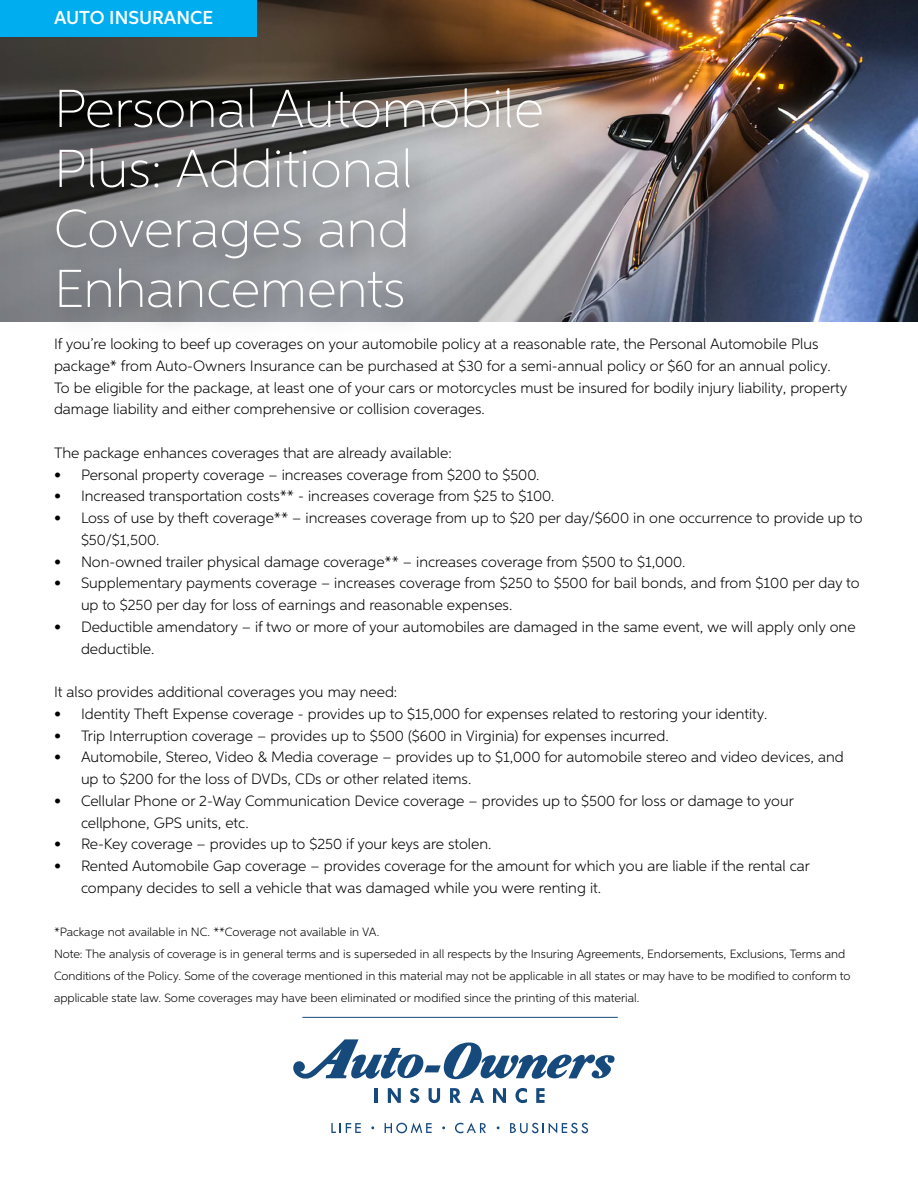
<style>
.page{position:relative;width:918px;height:1188px;background:#fff}
.page>*{position:absolute;margin:0;border:0;box-sizing:border-box;transform-origin:0 0}
.t1{font:100 53.4px/60px "Aspira";color:#fff}
.t2{font:600 18.75px "Aspira";color:#fff}
.t3{font:300 15px/21.8px "Aspira";color:#000}
.t4{font:300 12px/21.8px "Aspira";color:#000}
</style>
<div class="page">
<img style="left:0;top:0;width:918px;height:322px">
<div style="left:45px;top:78px;width:529px;height:262px;background:#000;opacity:.54"></div>
<div style="left:0;top:0;width:256px;height:36px;background:#00aeef"></div>
<svg style="left:293px;top:1039px;width:322px;height:41px"></svg>
<hr style="left:375px;top:1088px;width:3px;height:15px;background:#174a7c">
<svg style="left:388px;top:1088px;width:13px;height:15px"></svg>
<svg style="left:410px;top:1088px;width:9px;height:15px"></svg>
<svg style="left:429px;top:1088px;width:11px;height:15px"></svg>
<svg style="left:450px;top:1088px;width:11px;height:15px"></svg>
<svg style="left:470px;top:1088px;width:14px;height:15px"></svg>
<svg style="left:493px;top:1088px;width:13px;height:15px"></svg>
<svg style="left:515px;top:1088px;width:12px;height:15px"></svg>
<svg style="left:536px;top:1088px;width:9px;height:15px"></svg>
<svg style="left:331px;top:1123px;width:30px;height:10px"></svg>
<svg style="left:385px;top:1123px;width:47px;height:10px"></svg>
<svg style="left:455px;top:1123px;width:31px;height:10px"></svg>
<svg style="left:510px;top:1123px;width:78px;height:10px"></svg>
<hr style="left:302px;top:1017px;width:316px;height:1px;background:#174a7c">
<p class="t2" style="left:54px;top:6px;width:161px">AUTO INSURANCE</p>
<h1 class="t1" style="left:54px;top:77px;width:491px">Personal Automobile<br>Plus: Additional<br>Coverages and<br>Enhancements</h1>
<p class="t3" style="left:54px;top:333px;width:795px">If you’re looking to beef up coverages on your automobile policy at a reasonable rate, the Personal Automobile Plus package* from Auto-Owners Insurance can be purchased at $30 for a semi-annual policy or $60 for an annual policy.<br>To be eligible for the package, at least one of your cars or motorcycles must be insured for bodily injury liability, property damage liability and either comprehensive or collision coverages.</p>
<p class="t3" style="left:54px;top:442px;width:399px">The package enhances coverages that are already available:</p>
<p class="t3" style="left:54px;top:463px;width:487px">• Personal property coverage – increases coverage from $200 to $500.</p>
<p class="t3" style="left:54px;top:485px;width:502px">• Increased transportation costs** - increases coverage from $25 to $100.</p>
<p class="t3" style="left:81px;top:507px;width:783px;text-indent:-27px">• Loss of use by theft coverage** – increases coverage from up to $20 per day/$600 in one occurrence to provide up to $50/$1,500.</p>
<p class="t3" style="left:54px;top:550px;width:633px">• Non-owned trailer physical damage coverage** – increases coverage from $500 to $1,000.</p>
<p class="t3" style="left:81px;top:572px;width:780px;text-indent:-27px">• Supplementary payments coverage – increases coverage from $250 to $500 for bail bonds, and from $100 per day to up to $250 per day for loss of earnings and reasonable expenses.</p>
<p class="t3" style="left:81px;top:616px;width:776px;text-indent:-27px">• Deductible amendatory – if two or more of your automobiles are damaged in the same event, we will apply only one deductible.</p>
<p class="t3" style="left:54px;top:681px;width:345px">It also provides additional coverages you may need:</p>
<p class="t3" style="left:54px;top:703px;width:715px">• Identity Theft Expense coverage - provides up to $15,000 for expenses related to restoring your identity.</p>
<p class="t3" style="left:54px;top:724px;width:616px">• Trip Interruption coverage – provides up to $500 ($600 in Virginia) for expenses incurred.</p>
<p class="t3" style="left:81px;top:746px;width:764px;text-indent:-27px">• Automobile, Stereo, Video &amp; Media coverage – provides up to $1,000 for automobile stereo and video devices, and up to $200 for the loss of DVDs, CDs or other related items.</p>
<p class="t3" style="left:81px;top:790px;width:714px;text-indent:-27px">• Cellular Phone or 2-Way Communication Device coverage – provides up to $500 for loss or damage to your cellphone, GPS units, etc.</p>
<p class="t3" style="left:54px;top:833px;width:439px">• Re-Key coverage – provides up to $250 if your keys are stolen.</p>
<p class="t3" style="left:81px;top:855px;width:731px;text-indent:-27px">• Rented Automobile Gap coverage – provides coverage for the amount for which you are liable if the rental car company decides to sell a vehicle that was damaged while you were renting it.</p>
<p class="t4" style="left:54px;top:921px;width:798px">*Package not available in NC. **Coverage not available in VA.<br>Note: The analysis of coverage is in general terms and is superseded in all respects by the Insuring Agreements, Endorsements, Exclusions, Terms and Conditions of the Policy. Some of the coverage mentioned in this material may not be applicable in all states or may have to be modified to conform to applicable state law. Some coverages may have been eliminated or modified since the printing of this material.</p>
</div>
